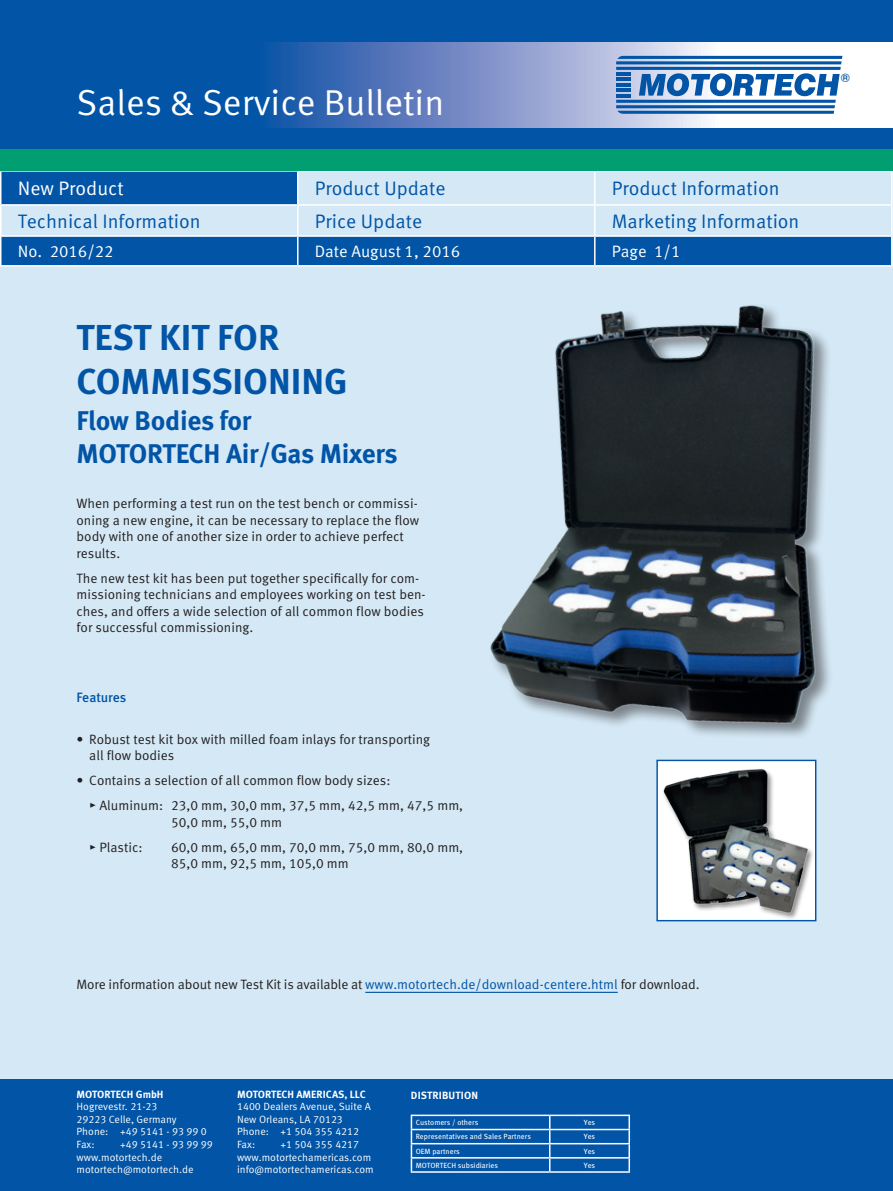
<style>
.page{position:relative;width:893px;height:1191px;background:#d4e8f5}
.page>*{position:absolute;margin:0;border:0;box-sizing:border-box;transform-origin:0 0}
.t1{font:700 36px/43.2px "Meta Pro";color:#0154a6}
.t2{font:36px "Meta Pro Norm";color:#fff}
.t3{font:700 27px/32.4px "Meta Pro";letter-spacing:-.01em;color:#0154a6}
.t4{font:19.5px "Meta Pro Norm";color:#0154a6}
.t5{font:19.5px "Meta Pro Norm";color:#fff}
.t6{font:16.5px "Meta Pro Norm";color:#fff}
.t7{font:13.5px/16.5px "Meta Pro Norm";color:#231f20}
.t8{font:500 13.5px "Meta Pro";letter-spacing:-.01em;color:#0154a6}
.t9{font:700 12.45px "Eurostile";color:#0154a6}
.t10{font:10.5px/12.6px "Meta Pro Norm";color:#fff}
.t11{font:700 10.5px "Meta Pro";color:#fff}
.t12{font:7.5px "Meta Pro";color:#fff}
.s1{color:#0154a6}
</style>
<div class="page">
<div style="left:0;top:0;width:893px;height:149px;background:#0154a6"></div>
<svg style="left:269px;top:43px;width:624px;height:85px;background:#8ca2d0"></svg>
<div style="left:2px;top:172px;width:297px;height:32px;background:#0154a6"></div>
<hr style="left:298px;top:170px;width:297px;height:2px;background:#fff">
<hr style="left:0;top:206px;width:2px;height:29px;background:#fff">
<hr style="left:298px;top:204px;width:297px;height:2px;background:#fff">
<hr style="left:0;top:235px;width:298px;height:2px;background:#fff">
<hr style="left:0;top:237px;width:2px;height:28px;background:#fff">
<svg style="left:1px;top:206px;width:891px;height:59px"></svg>
<hr style="left:0;top:265px;width:298px;height:1px;background:#fff">
<hr style="left:298px;top:265px;width:297px;height:1px;background:#fff">
<hr style="left:595px;top:265px;width:297px;height:1px;background:#fff">
<hr style="left:595px;top:170px;width:297px;height:2px;background:#fff">
<hr style="left:594px;top:172px;width:2px;height:32px;background:#fff">
<hr style="left:891px;top:172px;width:1px;height:32px;background:#fff">
<hr style="left:595px;top:204px;width:297px;height:2px;background:#fff">
<hr style="left:0;top:170px;width:298px;height:2px;background:#fff">
<hr style="left:0;top:172px;width:2px;height:32px;background:#fff">
<hr style="left:297px;top:172px;width:1px;height:32px;background:#fff">
<hr style="left:0;top:204px;width:298px;height:2px;background:#fff">
<div style="left:0;top:1079px;width:893px;height:112px;background:#0154a6"></div>
<hr style="left:411px;top:1128px;width:139px;height:2px;background:#fff">
<hr style="left:550px;top:1128px;width:80px;height:2px;background:#fff">
<hr style="left:411px;top:1143px;width:139px;height:1px;background:#fff">
<hr style="left:550px;top:1143px;width:80px;height:1px;background:#fff">
<hr style="left:411px;top:1157px;width:139px;height:1px;background:#fff">
<svg style="left:411px;top:1116px;width:1px;height:55px"></svg>
<hr style="left:550px;top:1157px;width:80px;height:1px;background:#fff">
<svg style="left:549px;top:1116px;width:1px;height:55px"></svg>
<svg style="left:628px;top:1116px;width:2px;height:55px"></svg>
<hr style="left:411px;top:1171px;width:139px;height:1px;background:#fff">
<hr style="left:550px;top:1171px;width:80px;height:1px;background:#fff">
<hr style="left:411px;top:1114px;width:139px;height:2px;background:#fff">
<hr style="left:550px;top:1114px;width:80px;height:2px;background:#fff">
<hr style="left:616px;top:67px;width:225px;height:3px;background:#0154a6">
<hr style="left:616px;top:100px;width:220px;height:3px;background:#0154a6">
<svg style="left:616px;top:42px;width:247px;height:23px"></svg>
<svg style="left:616px;top:105px;width:219px;height:9px"></svg>
<hr style="left:616px;top:72px;width:14px;height:3px;background:#0154a6">
<hr style="left:616px;top:78px;width:14px;height:3px;background:#0154a6">
<hr style="left:616px;top:83px;width:14px;height:3px;background:#0154a6">
<hr style="left:616px;top:89px;width:14px;height:3px;background:#0154a6">
<hr style="left:616px;top:94px;width:14px;height:3px;background:#0154a6">
<svg style="left:639px;top:73px;width:201px;height:23px"></svg>
<div style="left:0;top:149px;width:893px;height:21px;background:#009e71"></div>
<img style="left:422px;top:262px;width:469px;height:517px">
<div style="left:656px;top:759px;width:160px;height:162px;background:#fff;border:1px solid #0154a6"></div>
<hr style="left:365px;top:991px;width:253px;height:2px;background:#0154a6">
<div style="left:663px;top:768px;width:152px;height:151px;background:#231f20;opacity:.5"></div>
<img style="left:663px;top:768px;width:148px;height:146px">
<h1 class="t2" style="left:77px;top:75px;width:369px">Sales &amp; Service Bulletin</h1>
<h3 class="t5" style="left:18px;top:174px;width:107px">New Product</h3>
<h3 class="t4" style="left:315px;top:174px;width:132px">Product Update</h3>
<h3 class="t4" style="left:612px;top:174px;width:169px">Product Information</h3>
<h3 class="t4" style="left:18px;top:206px;width:184px">Technical Information</h3>
<h3 class="t4" style="left:315px;top:206px;width:109px">Price Update</h3>
<h3 class="t4" style="left:612px;top:206px;width:189px">Marketing Information</h3>
<p class="t6" style="left:18px;top:238px;width:97px">No. 2016/22</p>
<p class="t6" style="left:315px;top:238px;width:147px">Date August 1, 2016</p>
<p class="t6" style="left:612px;top:238px;width:70px">Page 1/1</p>
<p class="t1" style="left:77px;top:314px;width:273px">TEST KIT FOR<br>COMMISSIONING</p>
<p class="t3" style="left:76px;top:403px;width:323px">Flow Bodies for<br>MOTORTECH Air/Gas Mixers</p>
<p class="t7" style="left:77px;top:494px;width:344px">When performing a test run on the test bench or commissi&shy;oning a new engine, it can be necessary to replace the flow body with one of another size in order to achieve perfect results.</p>
<p class="t7" style="left:77px;top:569px;width:351px">The new test kit has been put together specifically for com&shy;missioning technicians and employees working on test ben&shy;ches, and offers a wide selection of all common flow bodies for successful commissioning.</p>
<p class="t8" style="left:77px;top:687px;width:51px">Features</p>
<p class="t7" style="left:89px;top:730px;width:342px;text-indent:-13px">• Robust test kit box with milled foam inlays for transporting all flow bodies</p>
<p class="t7" style="left:77px;top:771px;width:315px">• Contains a selection of all common flow body sizes:</p>
<p class="t7" style="left:171px;top:796px;width:294px;text-indent:-82px">▸ Aluminum: 23,0 mm, 30,0 mm, 37,5 mm, 42,5 mm, 47,5 mm,<br>50,0 mm, 55,0 mm</p>
<p class="t7" style="left:89px;top:838px;width:55px">▸ Plastic:</p>
<p class="t7" style="left:171px;top:838px;width:294px">60,0 mm, 65,0 mm, 70,0 mm, 75,0 mm, 80,0 mm,<br>85,0 mm, 92,5 mm, 105,0 mm</p>
<p class="t7" style="left:77px;top:975px;width:625px">More information about new Test Kit is available at <span class="s1">www.motortech.de/download-centere.html</span> for download.</p>
<p class="t11" style="left:77px;top:1085px;width:89px">MOTORTECH GmbH</p>
<p class="t11" style="left:411px;top:1087px;width:69px">DISTRIBUTION</p>
<p class="t10" style="left:77px;top:1099px;width:132px">Hogrevestr. 21-23<br>29223 Celle, Germany<br>Phone: +49 5141 - 93 99 0<br>Fax:</p>
<p class="t11" style="left:237px;top:1085px;width:130px">MOTORTECH AMERICAS, LLC</p>
<p class="t10" style="left:237px;top:1099px;width:135px">1400 Dealers Avenue, Suite A<br>New Orleans, LA 70123<br>Phone: +1 504 355 4212<br>Fax:</p>
<p class="t12" style="left:416px;top:1117px;width:64px">Customers / others</p>
<p class="t12" style="left:584px;top:1117px;width:13px">Yes</p>
<p class="t12" style="left:416px;top:1131px;width:117px">Representatives and Sales Partners</p>
<p class="t12" style="left:584px;top:1131px;width:13px">Yes</p>
<p class="t12" style="left:416px;top:1145px;width:46px">OEM partners</p>
<p class="t12" style="left:584px;top:1145px;width:13px">Yes</p>
<p class="t12" style="left:416px;top:1159px;width:84px">MOTORTECH subsidiaries</p>
<p class="t12" style="left:584px;top:1159px;width:13px">Yes</p>
<p class="t10" style="left:77px;top:1137px;width:138px;text-indent:44px">+49 5141 - 93 99 99 www.motortech.de motortech@motortech.de</p>
<p class="t10" style="left:237px;top:1137px;width:138px;text-indent:44px">+1 504 355 4217 www.motortechamericas.com info@motortechamericas.com</p>
<p class="t9" style="left:841px;top:71px;width:11px">®</p>
</div>
